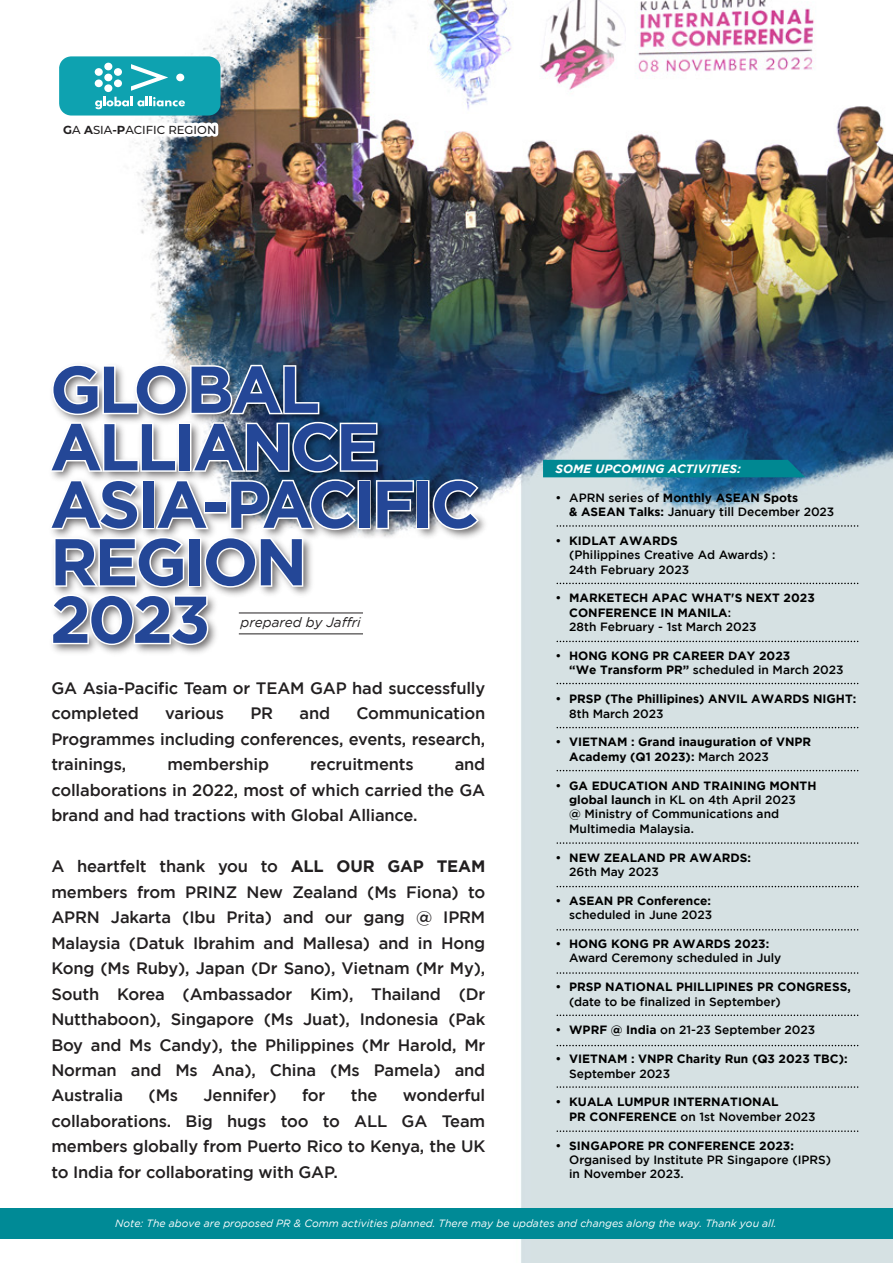
<style>
.page{position:relative;width:893px;height:1263px;background:#fff}
.page>*{position:absolute;margin:0;border:0;box-sizing:border-box;transform-origin:0 0}
.t1{font:700 66px/57.4px "Gotham";letter-spacing:-.05em;color:#27438b}
.t2{font:500 16.5px/25.5px "Gotham";letter-spacing:-.01em;color:#221f20;text-align:justify}
.t3{font:italic 13.5px "Gotham";color:#221f20}
.t4{font:700 12px/14.4px "Gotham";color:#000}
.t5{font:500 12px/14.4px "Gotham";color:#000}
.t6{font:italic 700 12px "Gotham";color:#fff}
.t7{font:500 11.7px "Montserrat";color:#221f20}
.t8{font:italic 10.5px "Gotham";color:#fff}
.s1{font-weight:700;color:#fff}
.s2{color:#fff}
.s3{font-weight:700}
.s4{font-weight:500}
</style>
<div class="page">
<img style="left:0;top:0;width:893px;height:1263px">
<svg style="left:58px;top:56px;width:163px;height:93px"></svg>
<div style="left:0;top:1208px;width:893px;height:30px;background:#008a96"></div>
<div style="left:543px;top:460px;width:262px;height:17px;background:#008892"></div>
<svg style="left:557px;top:525px;width:302px;height:2px"></svg>
<svg style="left:557px;top:583px;width:302px;height:1px"></svg>
<svg style="left:557px;top:641px;width:302px;height:1px"></svg>
<svg style="left:557px;top:683px;width:302px;height:1px"></svg>
<svg style="left:557px;top:727px;width:302px;height:1px"></svg>
<svg style="left:557px;top:770px;width:302px;height:1px"></svg>
<svg style="left:557px;top:842px;width:302px;height:2px"></svg>
<svg style="left:557px;top:886px;width:302px;height:1px"></svg>
<svg style="left:557px;top:929px;width:302px;height:1px"></svg>
<svg style="left:557px;top:972px;width:302px;height:2px"></svg>
<svg style="left:557px;top:1014px;width:302px;height:2px"></svg>
<svg style="left:557px;top:1045px;width:302px;height:1px"></svg>
<svg style="left:557px;top:1086px;width:302px;height:2px"></svg>
<svg style="left:557px;top:1130px;width:302px;height:2px"></svg>
<img style="left:2px;top:316px;width:533px;height:386px">
<div style="left:416px;top:480px;width:13px;height:49px;border:3px solid #fff"></div>
<svg style="left:431px;top:478px;width:50px;height:54px"></svg>
<svg style="left:47px;top:363px;width:369px;height:284px"></svg>
<hr style="left:239px;top:613px;width:124px;height:1px;background:#221f20">
<hr style="left:239px;top:634px;width:124px;height:1px;background:#221f20">
<p class="t7" style="left:63px;top:121px;width:155px"><span class="s1">G</span><span class="s2">A</span> <span class="s1">A</span><span class="s2">SIA</span><span class="s1">-P</span>ACIFIC REGION</p>
<h1 class="t1" style="left:50px;top:359px;width:431px">GLOBAL<br>ALLIANCE<br>ASIA-PACIFIC<br>REGION<br>2023</h1>
<p class="t3" style="left:241px;top:615px;width:122px">prepared by Jaffri</p>
<p class="t2" style="left:51px;top:674px;width:435px">GA Asia-Pacific Team or TEAM GAP had successfully completed</p>
<p class="t2" style="left:165px;top:700px;width:60px">various</p>
<p class="t2" style="left:250px;top:700px;width:24px">PR</p>
<p class="t2" style="left:299px;top:700px;width:32px">and</p>
<p class="t2" style="left:51px;top:700px;width:435px;text-indent:305px">Communication Programmes including conferences, events, research, trainings,</p>
<p class="t2" style="left:51px;top:751px;width:435px;text-indent:403px">and collaborations in 2022, most of which carried the GA brand and had tractions with Global Alliance.</p>
<p class="t2" style="left:51px;top:853px;width:435px">A heartfelt thank you to <span class="s3">ALL OUR GAP TEAM </span>members from PRINZ New Zealand (Ms Fiona) to APRN Jakarta (Ibu Prita) and our gang @ IPRM Malaysia (Datuk Ibrahim and Mallesa) and in Hong Kong (Ms Ruby), Japan (Dr Sano), Vietnam (Mr My), South Korea (Ambassador Kim), Thailand (Dr Nutthaboon), Singapore (Ms Juat), Indonesia (Pak Boy and Ms Candy), the Philippines (Mr Harold, Mr Norman and Ms Ana), China (Ms Pamela) and Australia</p>
<p class="t2" style="left:167px;top:751px;width:103px">membership</p>
<p class="t2" style="left:310px;top:751px;width:105px">recruitments</p>
<p class="t2" style="left:51px;top:1082px;width:435px;text-indent:351px">wonderful collaborations. Big hugs too to ALL GA Team members globally from Puerto Rico to Kenya, the UK to India for collaborating with GAP.</p>
<p class="t2" style="left:149px;top:1082px;width:31px">(Ms</p>
<p class="t2" style="left:203px;top:1082px;width:75px">Jennifer)</p>
<p class="t2" style="left:302px;top:1082px;width:25px">for</p>
<p class="t2" style="left:351px;top:1082px;width:28px">the</p>
<p class="t6" style="left:556px;top:462px;width:187px">SOME UPCOMING ACTIVITIES:</p>
<p class="t5" style="left:569px;top:490px;width:267px;text-indent:-14px">• APRN series of <span class="s3">Monthly ASEAN Spots<br>&amp; ASEAN Talks:</span> January till December 2023</p>
<p class="t5" style="left:569px;top:533px;width:208px;text-indent:-14px">• <span class="s3">KIDLAT AWARDS<br></span>(Philippines Creative Ad Awards) :<br>24th February 2023</p>
<p class="t4" style="left:569px;top:591px;width:247px;text-indent:-14px"><span class="s4">•</span> MARKETECH APAC WHAT'S NEXT 2023<br>CONFERENCE IN MANILA<span class="s4">:<br>28th February - 1st March 2023</span></p>
<p class="t4" style="left:569px;top:648px;width:276px;text-indent:-14px"><span class="s4">•</span> HONG KONG PR CAREER DAY 2023<br>“We Transform PR” <span class="s4">scheduled in March 2023</span></p>
<p class="t4" style="left:569px;top:691px;width:289px;text-indent:-14px"><span class="s4">•</span> PRSP (The Phillipines) ANVIL AWARDS NIGHT:<br><span class="s4">8th March 2023</span></p>
<p class="t4" style="left:569px;top:735px;width:244px;text-indent:-14px"><span class="s4">•</span> VIETNAM : Grand inauguration of VNPR<br>Academy (Q1 2023): <span class="s4">March 2023</span></p>
<p class="t5" style="left:569px;top:778px;width:249px;text-indent:-14px">• <span class="s3">GA EDUCATION AND TRAINING MONTH global launch</span> in KL on 4th April 2023<br>@ Ministry of Communications and<br>Multimedia Malaysia.</p>
<p class="t4" style="left:569px;top:850px;width:183px;text-indent:-14px"><span class="s4">•</span> NEW ZEALAND PR AWARDS:<br><span class="s4">26th May 2023</span></p>
<p class="t5" style="left:556px;top:893px;width:158px;text-align:right">• <span class="s3">ASEAN PR Conference: </span>scheduled in June 2023</p>
<p class="t5" style="left:569px;top:936px;width:214px;text-indent:-14px">• <span class="s3">HONG KONG PR AWARDS 2023:<br></span>Award Ceremony scheduled in July</p>
<p class="t4" style="left:569px;top:979px;width:283px;text-indent:-14px"><span class="s4">•</span> PRSP NATIONAL PHILLIPINES PR CONGRESS, <span class="s4">(date to be finalized in September)</span></p>
<p class="t5" style="left:556px;top:1023px;width:261px">• <span class="s3">WPRF @ India</span> on 21-23 September 2023</p>
<p class="t4" style="left:569px;top:1051px;width:280px;text-indent:-14px"><span class="s4">•</span> VIETNAM : VNPR Charity Run (Q3 2023 TBC):<br><span class="s4">September 2023</span></p>
<p class="t4" style="left:569px;top:1095px;width:248px;text-indent:-14px"><span class="s4">•</span> KUALA LUMPUR INTERNATIONAL<br>PR CONFERENCE <span class="s4">on 1st November 2023</span></p>
<p class="t5" style="left:569px;top:1138px;width:263px;text-indent:-14px">• <span class="s3">SINGAPORE PR CONFERENCE 2023:<br></span>Organised by Institute PR Singapore (IPRS) in November 2023.</p>
<p class="t8" style="left:115px;top:1218px;width:663px">Note: The above are proposed PR &amp; Comm activities planned. There may be updates and changes along the way. Thank you all.</p>
</div>
